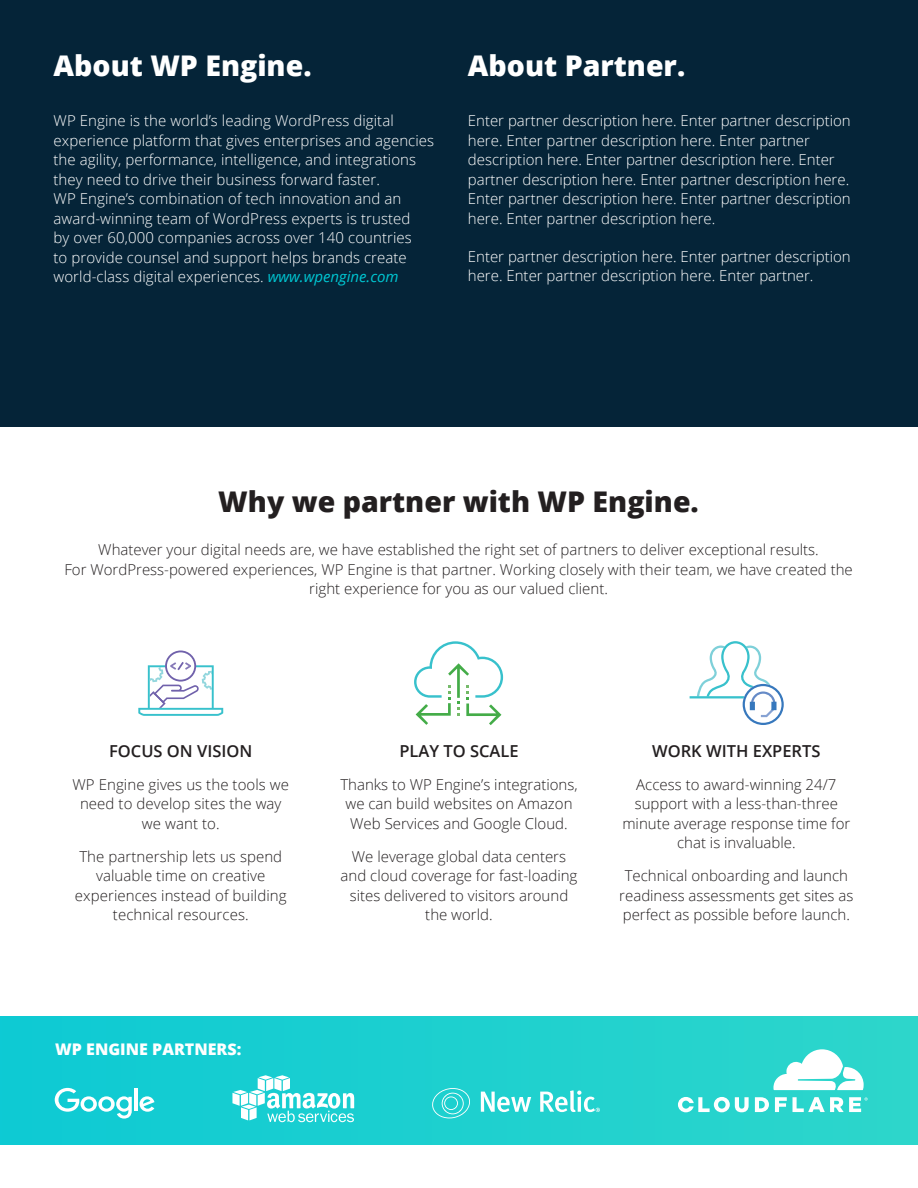
<style>
.page{position:relative;width:918px;height:1188px;background:#fff}
.page>*{position:absolute;margin:0;border:0;box-sizing:border-box;transform-origin:0 0}
.t1{font:800 28.5px "Open Sans";color:#fff}
.Headline_Level_2{font:800 28.5px "Open Sans";color:#231f20}
.Headline_Level_3{font:600 16.5px "Open Sans";color:#231f20}
.t2{font:800 16.05px "Open Sans";color:#fff}
.Body_Copy_Black{font:300 15px/19.5px "Open Sans";letter-spacing:.005em;color:#fff}
.Bullet_Level_1{font:300 15px/19.5px "Open Sans";color:#231f20;text-align:center}
.bulletss{font:300 15px/19.5px "Open Sans";letter-spacing:.005em;color:#231f20;text-align:center}
.s1{font-weight:400;font-style:italic;color:#00c7d3}
</style>
<div class="page">
<div style="left:0;top:1017px;width:918px;height:128px;background:linear-gradient(to right,#0dcad3,#2ed6cb)"></div>
<div style="left:0;top:0;width:918px;height:426px;background:#052438"></div>
<svg style="left:138px;top:651px;width:85px;height:65px"></svg>
<svg style="left:690px;top:641px;width:94px;height:84px"></svg>
<svg style="left:414px;top:641px;width:89px;height:84px"></svg>
<svg style="left:232px;top:1075px;width:122px;height:47px"></svg>
<svg style="left:55px;top:1088px;width:77px;height:31px"></svg>
<hr style="left:134px;top:1089px;width:4px;height:22px;background:#fff">
<svg style="left:140px;top:1096px;width:15px;height:16px"></svg>
<svg style="left:481px;top:1092px;width:50px;height:20px"></svg>
<svg style="left:540px;top:1090px;width:60px;height:22px"></svg>
<svg style="left:431px;top:1088px;width:40px;height:30px"></svg>
<svg style="left:773px;top:1049px;width:91px;height:41px"></svg>
<svg style="left:755px;top:1097px;width:14px;height:15px"></svg>
<svg style="left:775px;top:1097px;width:12px;height:15px"></svg>
<svg style="left:793px;top:1097px;width:75px;height:15px"></svg>
<svg style="left:678px;top:1097px;width:71px;height:15px"></svg>
<p class="t1" style="left:54px;top:44px;width:260px">About WP Engine.</p>
<p class="Body_Copy_Black" style="left:54px;top:110px;width:382px">WP Engine is the world’s leading WordPress digital experience platform that gives enterprises and agencies the agility, performance, intelligence, and integrations they need to drive their business forward faster.<br>WP Engine’s combination of tech innovation and an award-winning team of WordPress experts is trusted<br>by over 60,000 companies across over 140 countries<br>to provide counsel and support helps brands create world-class digital experiences. <span class="s1">www.wpengine.com</span></p>
<p class="t1" style="left:468px;top:44px;width:219px">About Partner.</p>
<p class="Body_Copy_Black" style="left:468px;top:110px;width:384px">Enter partner description here. Enter partner description here. Enter partner description here. Enter partner description here. Enter partner description here. Enter partner description here. Enter partner description here.<br>Enter partner description here. Enter partner description here. Enter partner description here.</p>
<p class="Body_Copy_Black" style="left:468px;top:246px;width:384px">Enter partner description here. Enter partner description here. Enter partner description here. Enter partner.</p>
<p class="Headline_Level_2" style="left:218px;top:480px;width:482px">Why we partner with WP Engine.</p>
<p class="Bullet_Level_1" style="left:64px;top:540px;width:790px">Whatever your digital needs are, we have established the right set of partners to deliver exceptional results.<br>For WordPress-powered experiences, WP Engine is that partner. Working closely with their team, we have created the right experience for you as our valued client.</p>
<p class="Headline_Level_3" style="left:109px;top:740px;width:145px">FOCUS ON VISION</p>
<p class="Bullet_Level_1" style="left:72px;top:774px;width:218px">WP Engine gives us the tools we need to develop sites the way we want to.</p>
<p class="bulletss" style="left:75px;top:846px;width:213px">The partnership lets us spend valuable time on creative experiences instead of building technical resources.</p>
<p class="t2" style="left:55px;top:1037px;width:188px">WP ENGINE PARTNERS:</p>
<p class="Headline_Level_3" style="left:399px;top:740px;width:121px">PLAY TO SCALE</p>
<p class="Bullet_Level_1" style="left:340px;top:774px;width:239px">Thanks to WP Engine’s integrations, we can build websites on Amazon<br>Web Services and Google Cloud.</p>
<p class="bulletss" style="left:341px;top:846px;width:238px">We leverage global data centers and cloud coverage for fast-loading sites delivered to visitors around the world.</p>
<p class="Headline_Level_3" style="left:652px;top:740px;width:170px">WORK WITH EXPERTS</p>
<p class="Bullet_Level_1" style="left:622px;top:774px;width:229px">Access to award-winning 24/7 support with a less-than-three minute average response time for chat is invaluable.</p>
<p class="Bullet_Level_1" style="left:619px;top:866px;width:236px">Technical onboarding and launch readiness assessments get sites as perfect as possible before launch.</p>
</div>
